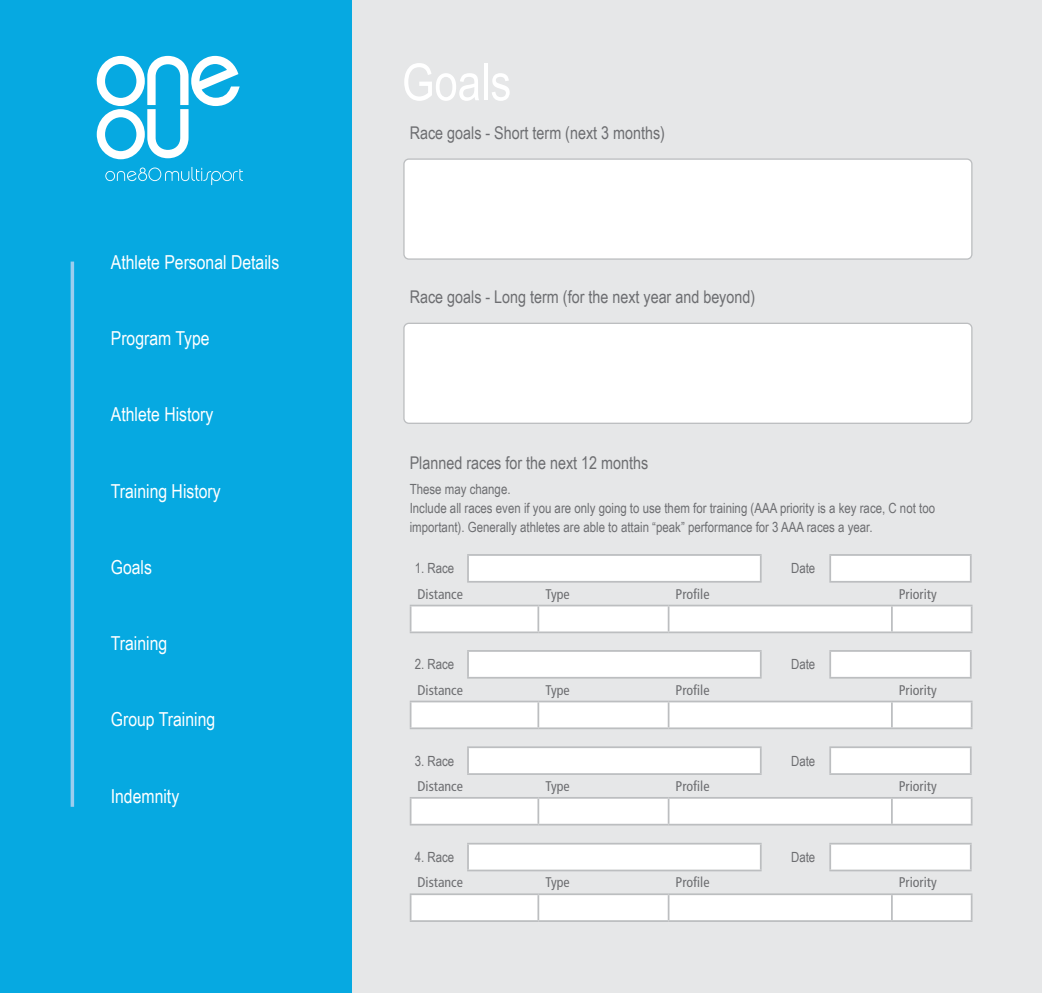
<style>
.page{position:relative;width:1042px;height:993px;background:#fff}
.page>*{position:absolute;margin:0;border:0;box-sizing:border-box;transform-origin:0 0}
.t1{font:51.1px "Arial Narrow";color:#fff}
.t2{font:19.25px "Arial Narrow";color:#fff}
.t3{font:17.5px "Arial Narrow";color:#6d6e71}
.t4{font:14px/19.2px "Arial Narrow";color:#6d6e71}
.t5{font:condensed 14px "Frutiger";color:#6d6e71}
</style>
<div class="page">
<div style="left:65px;top:0;width:977px;height:992px;background:#e6e7e8"></div>
<div style="left:0;top:0;width:351px;height:992px;background:#06a9e1"></div>
<svg style="left:97px;top:56px;width:143px;height:103px"></svg>
<svg style="left:105px;top:167px;width:138px;height:18px"></svg>
<div style="left:404px;top:159px;width:568px;height:100px;background:#fff;border-radius:5px"></div>
<div style="left:403px;top:158px;width:569px;height:101px;border:1px solid #bcbec0;border-radius:5px"></div>
<div style="left:404px;top:323px;width:568px;height:100px;background:#fff;border-radius:5px"></div>
<div style="left:403px;top:322px;width:569px;height:102px;border:1px solid #bcbec0;border-radius:5px"></div>
<div style="left:410px;top:606px;width:562px;height:25px;background:#fff"></div>
<hr style="left:410px;top:631px;width:128px;height:2px;background:#bcbec0">
<hr style="left:538px;top:631px;width:130px;height:2px;background:#bcbec0">
<hr style="left:668px;top:631px;width:224px;height:2px;background:#bcbec0">
<hr style="left:892px;top:631px;width:80px;height:2px;background:#bcbec0">
<hr style="left:410px;top:604px;width:128px;height:2px;background:#bcbec0">
<hr style="left:538px;top:604px;width:130px;height:2px;background:#bcbec0">
<hr style="left:668px;top:604px;width:224px;height:2px;background:#bcbec0">
<hr style="left:892px;top:604px;width:80px;height:2px;background:#bcbec0">
<div style="left:410px;top:702px;width:562px;height:25px;background:#fff"></div>
<hr style="left:410px;top:727px;width:128px;height:2px;background:#bcbec0">
<hr style="left:538px;top:727px;width:130px;height:2px;background:#bcbec0">
<hr style="left:668px;top:727px;width:224px;height:2px;background:#bcbec0">
<hr style="left:892px;top:727px;width:80px;height:2px;background:#bcbec0">
<hr style="left:410px;top:700px;width:128px;height:2px;background:#bcbec0">
<hr style="left:538px;top:700px;width:130px;height:2px;background:#bcbec0">
<hr style="left:668px;top:700px;width:224px;height:2px;background:#bcbec0">
<hr style="left:892px;top:700px;width:80px;height:2px;background:#bcbec0">
<div style="left:410px;top:798px;width:562px;height:25px;background:#fff"></div>
<hr style="left:410px;top:823px;width:128px;height:2px;background:#bcbec0">
<hr style="left:538px;top:823px;width:130px;height:2px;background:#bcbec0">
<hr style="left:668px;top:823px;width:224px;height:2px;background:#bcbec0">
<hr style="left:892px;top:823px;width:80px;height:2px;background:#bcbec0">
<hr style="left:410px;top:796px;width:128px;height:2px;background:#bcbec0">
<hr style="left:538px;top:796px;width:130px;height:2px;background:#bcbec0">
<hr style="left:668px;top:796px;width:224px;height:2px;background:#bcbec0">
<hr style="left:892px;top:796px;width:80px;height:2px;background:#bcbec0">
<svg style="left:410px;top:894px;width:562px;height:25px;background:#fbfbfb"></svg>
<hr style="left:410px;top:919px;width:128px;height:2px;background:#bcbec0">
<hr style="left:538px;top:919px;width:130px;height:2px;background:#bcbec0">
<hr style="left:668px;top:919px;width:224px;height:2px;background:#bcbec0">
<hr style="left:892px;top:919px;width:80px;height:2px;background:#bcbec0">
<hr style="left:410px;top:893px;width:128px;height:1px;background:#bcbec0">
<hr style="left:538px;top:893px;width:130px;height:1px;background:#bcbec0">
<hr style="left:668px;top:893px;width:224px;height:1px;background:#bcbec0">
<hr style="left:892px;top:893px;width:80px;height:1px;background:#bcbec0">
<svg style="left:467px;top:554px;width:504px;height:27px;background:#f8f9f9"></svg>
<hr style="left:467px;top:580px;width:294px;height:2px;background:#bcbec0">
<hr style="left:829px;top:580px;width:142px;height:2px;background:#bcbec0">
<hr style="left:467px;top:554px;width:294px;height:1px;background:#bcbec0">
<hr style="left:829px;top:554px;width:142px;height:1px;background:#bcbec0">
<svg style="left:467px;top:650px;width:504px;height:27px;background:#f8f9f9"></svg>
<hr style="left:467px;top:676px;width:294px;height:2px;background:#bcbec0">
<hr style="left:829px;top:676px;width:142px;height:2px;background:#bcbec0">
<hr style="left:467px;top:649px;width:294px;height:2px;background:#bcbec0">
<hr style="left:829px;top:649px;width:142px;height:2px;background:#bcbec0">
<svg style="left:467px;top:747px;width:504px;height:26px"></svg>
<hr style="left:467px;top:773px;width:294px;height:1px;background:#bcbec0">
<hr style="left:829px;top:773px;width:142px;height:1px;background:#bcbec0">
<hr style="left:467px;top:746px;width:294px;height:1px;background:#bcbec0">
<hr style="left:829px;top:746px;width:142px;height:1px;background:#bcbec0">
<svg style="left:467px;top:843px;width:504px;height:27px"></svg>
<hr style="left:467px;top:869px;width:294px;height:2px;background:#bcbec0">
<hr style="left:829px;top:869px;width:142px;height:2px;background:#bcbec0">
<hr style="left:467px;top:842px;width:294px;height:2px;background:#bcbec0">
<hr style="left:829px;top:842px;width:142px;height:2px;background:#bcbec0">
<hr style="left:71px;top:261px;width:3px;height:545px;background:#9ccdee">
<h2 class="t2" style="left:111px;top:248px;width:170px">Athlete Personal Details</h2>
<h2 class="t2" style="left:111px;top:324px;width:100px">Program Type</h2>
<h2 class="t2" style="left:111px;top:400px;width:104px">Athlete History</h2>
<h2 class="t2" style="left:111px;top:476px;width:111px">Training History</h2>
<h2 class="t2" style="left:111px;top:552px;width:43px">Goals</h2>
<h2 class="t2" style="left:111px;top:629px;width:58px">Training</h2>
<h2 class="t2" style="left:111px;top:705px;width:106px">Group Training</h2>
<h2 class="t2" style="left:111px;top:781px;width:70px">Indemnity</h2>
<h1 class="t1" style="left:402px;top:45px;width:111px">Goals</h1>
<p class="t3" style="left:410px;top:120px;width:257px">Race goals - Short term (next 3 months)</p>
<p class="t3" style="left:410px;top:284px;width:347px">Race goals - Long term (for the next year and beyond)</p>
<p class="t3" style="left:410px;top:450px;width:240px">Planned races for the next 12 months</p>
<p class="t4" style="left:410px;top:478px;width:527px">These may change.<br>Include all races even if you are only going to use them for training (AAA priority is a key race, C not too important). Generally athletes are able to attain “peak” performance for 3 AAA races a year.</p>
<p class="t4" style="left:415px;top:558px;width:41px">1. Race</p>
<p class="t4" style="left:791px;top:558px;width:26px">Date</p>
<p class="t5" style="left:418px;top:585px;width:47px">Distance</p>
<p class="t5" style="left:545px;top:585px;width:26px">Type</p>
<p class="t5" style="left:675px;top:585px;width:35px">Profile</p>
<p class="t5" style="left:899px;top:585px;width:39px">Priority</p>
<p class="t4" style="left:415px;top:654px;width:41px">2. Race</p>
<p class="t4" style="left:791px;top:654px;width:26px">Date</p>
<p class="t5" style="left:418px;top:681px;width:47px">Distance</p>
<p class="t5" style="left:545px;top:681px;width:26px">Type</p>
<p class="t5" style="left:675px;top:681px;width:35px">Profile</p>
<p class="t5" style="left:899px;top:681px;width:39px">Priority</p>
<p class="t4" style="left:415px;top:750px;width:41px">3. Race</p>
<p class="t4" style="left:791px;top:750px;width:26px">Date</p>
<p class="t5" style="left:418px;top:777px;width:47px">Distance</p>
<p class="t5" style="left:545px;top:777px;width:26px">Type</p>
<p class="t5" style="left:675px;top:777px;width:35px">Profile</p>
<p class="t5" style="left:899px;top:777px;width:39px">Priority</p>
<p class="t4" style="left:415px;top:846px;width:41px">4. Race</p>
<p class="t4" style="left:791px;top:846px;width:26px">Date</p>
<p class="t5" style="left:418px;top:873px;width:47px">Distance</p>
<p class="t5" style="left:545px;top:873px;width:26px">Type</p>
<p class="t5" style="left:675px;top:873px;width:35px">Profile</p>
<p class="t5" style="left:899px;top:873px;width:39px">Priority</p>
</div>
